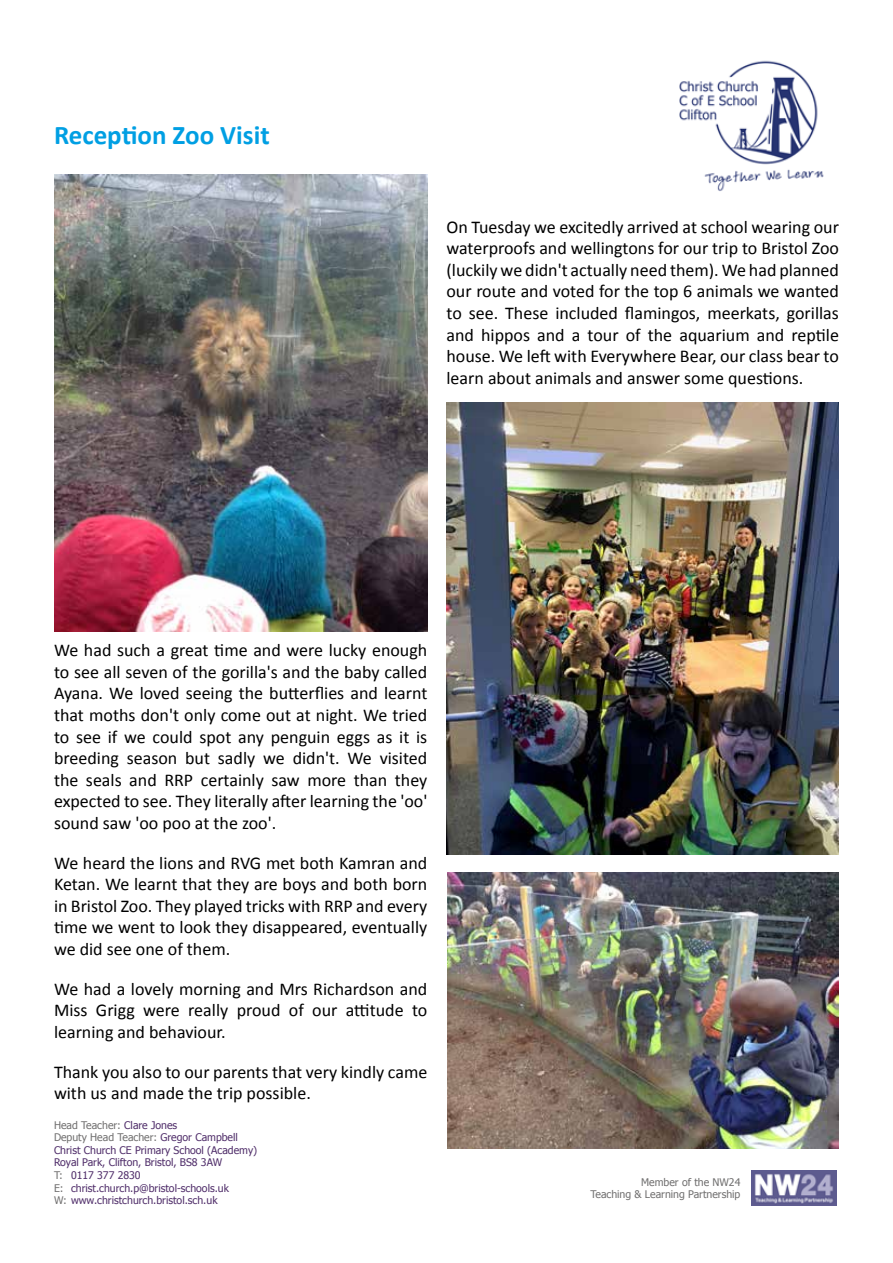
<style>
.page{position:relative;width:893px;height:1263px;background:#fff}
.page>*{position:absolute;margin:0;border:0;box-sizing:border-box;transform-origin:0 0}
.t1{font:700 27px "Calibri";color:#009fe3}
.t2{font:18px/21.6px "Calibri";color:#000;text-align:justify}
.t3{font:10.5px/12.6px "Tahoma";color:#502e6a}
.t4{font:10.5px/12.6px "Tahoma";color:#706f6f;text-align:right}
.s1{color:#706f6f}
</style>
<div class="page">
<img style="left:752px;top:1171px;width:85px;height:35px">
<img style="left:679px;top:60px;width:145px;height:131px">
<img style="left:446px;top:403px;width:393px;height:452px">
<img style="left:54px;top:174px;width:373px;height:457px">
<img style="left:447px;top:872px;width:392px;height:276px">
<h1 class="t1" style="left:54px;top:118px;width:217px">Reception Zoo Visit</h1>
<p class="t2" style="left:446px;top:216px;width:394px">On Tuesday we excitedly arrived at school wearing our waterproofs and wellingtons for our trip to Bristol Zoo (luckily we didn't actually need them). We had planned our route and voted for the top 6 animals we wanted to see. These included flamingos, meerkats, gorillas and hippos and a tour of the aquarium and reptile house. We left with Everywhere Bear, our class bear to learn about animals and answer some questions.</p>
<p class="t2" style="left:54px;top:639px;width:375px">We had such a great time and were lucky enough to see all seven of the gorilla's and the baby called Ayana. We loved seeing the butterflies and learnt that moths don't only come out at night. We tried to see if we could spot any penguin eggs as it is breeding season but sadly we didn't. We visited the seals and RRP certainly saw more than they expected to see. They literally after learning the 'oo' sound saw 'oo poo at the zoo'.</p>
<p class="t2" style="left:54px;top:852px;width:375px">We heard the lions and RVG met both Kamran and Ketan. We learnt that they are boys and both born in Bristol Zoo. They played tricks with RRP and every time we went to look they disappeared, eventually we did see one of them.</p>
<p class="t2" style="left:54px;top:978px;width:375px">We had a lovely morning and Mrs Richardson and Miss Grigg were really proud of our attitude to learning and behaviour.</p>
<p class="t2" style="left:54px;top:1061px;width:375px">Thank you also to our parents that very kindly came with us and made the trip possible.</p>
<p class="t3" style="left:54px;top:1118px;width:205px"><span class="s1">Head Teacher:</span> Clare Jones<br><span class="s1">Deputy Head Teacher:</span> Gregor Campbell Christ Church CE Primary School (Academy)<br>Royal Park, Clifton, Bristol, BS8 3AW<br><span class="s1">T:</span> 0117 377 2830<br><span class="s1">E:</span> christ.church.p@bristol-schools.uk<br><span class="s1">W:</span> www.christchurch.bristol.sch.uk</p>
<p class="t4" style="left:590px;top:1175px;width:152px">Member of the NW24<br>Teaching &amp; Learning Partnership</p>
</div>
